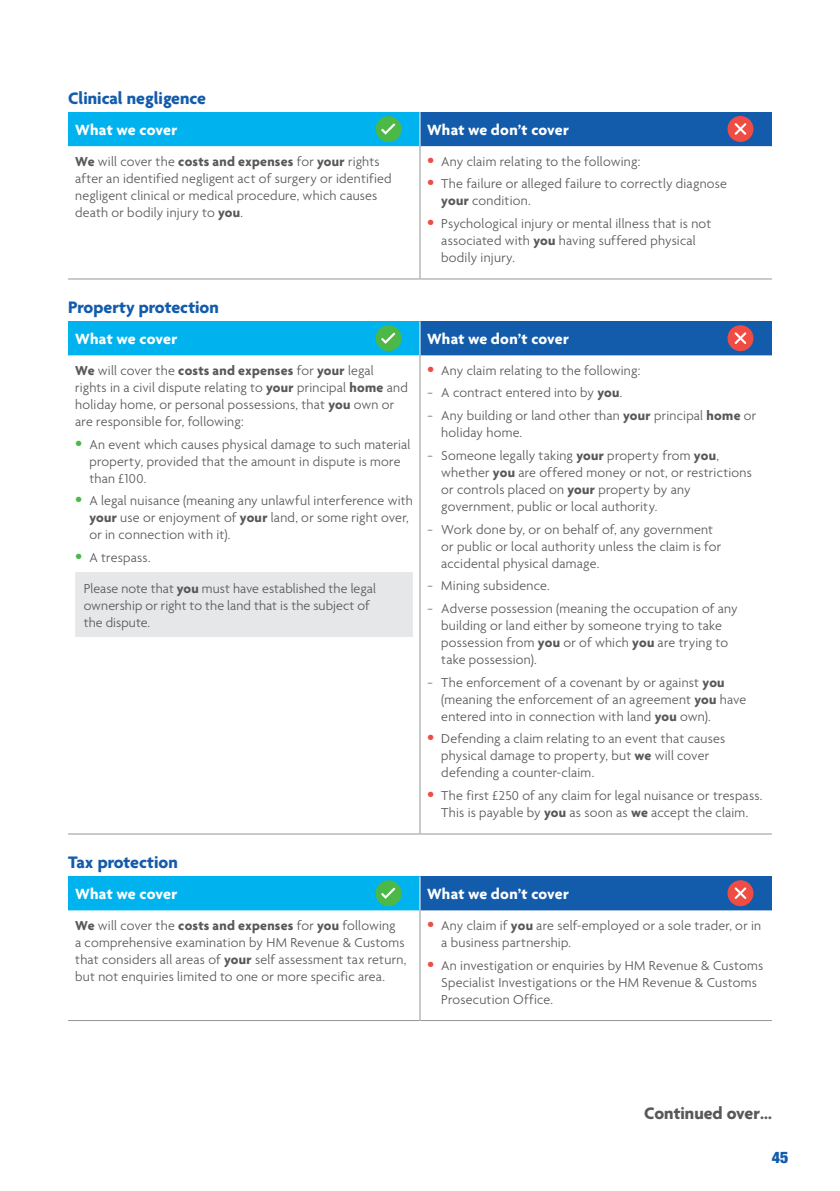
<style>
.page{position:relative;width:840px;height:1191px;background:#fff}
.page>*{position:absolute;margin:0;border:0;box-sizing:border-box;transform-origin:0 0}
.Sub_Header__1_col{font:700 18px "Agenda";color:#135cab}
.Body_Copy__1_col{font:700 18px "Agenda";color:#57585a}
.Table_-_What_We_Don{font:700 16px "Agenda";letter-spacing:.01em;color:#fff}
.Table_-_What_We_Cove{font:700 16px "Agenda";letter-spacing:.005em;color:#fff}
.t1{font:900 condensed 16px "Helvetica Neue LT Std";color:#135cab}
.Table_-_Body_text_7p{font:300 14px/17px "Agenda";letter-spacing:.015em;color:#57585a}
.T_Cs_Help_Text_2_lin{font:300 14px/17px "Agenda";letter-spacing:.005em;color:#57585a}
.s1{font-weight:700}
.s2{font-size:20.2px;color:#ef4d44}
.s3{font-size:20.2px;color:#4cb848}
</style>
<div class="page">
<div style="left:68px;top:112px;width:352px;height:34px;background:#00b3ef"></div>
<div style="left:420px;top:112px;width:351px;height:34px;background:#135cab"></div>
<svg style="left:68px;top:146px;width:703px;height:132px"></svg>
<hr style="left:419px;top:112px;width:1px;height:34px;background:#fff">
<hr style="left:419px;top:146px;width:1px;height:133px;background:#939598">
<hr style="left:68px;top:278px;width:351px;height:1px;background:#939598">
<hr style="left:420px;top:278px;width:351px;height:1px;background:#939598">
<svg style="left:375px;top:116px;width:26px;height:26px"></svg>
<svg style="left:727px;top:116px;width:26px;height:26px"></svg>
<div style="left:68px;top:321px;width:352px;height:34px;background:#00b3ef"></div>
<div style="left:420px;top:321px;width:351px;height:34px;background:#135cab"></div>
<hr style="left:419px;top:321px;width:1px;height:34px;background:#fff">
<hr style="left:419px;top:355px;width:1px;height:479px;background:#939598">
<hr style="left:68px;top:833px;width:351px;height:1px;background:#939598">
<hr style="left:420px;top:833px;width:351px;height:1px;background:#939598">
<svg style="left:375px;top:325px;width:26px;height:26px"></svg>
<svg style="left:727px;top:325px;width:26px;height:26px"></svg>
<div style="left:75px;top:572px;width:337px;height:65px;background:#e6e7e9"></div>
<div style="left:68px;top:876px;width:352px;height:34px;background:#00b3ef"></div>
<div style="left:420px;top:876px;width:351px;height:34px;background:#135cab"></div>
<svg style="left:68px;top:910px;width:703px;height:110px"></svg>
<hr style="left:419px;top:876px;width:1px;height:34px;background:#fff">
<hr style="left:419px;top:910px;width:1px;height:111px;background:#939598">
<hr style="left:68px;top:1020px;width:351px;height:1px;background:#939598">
<hr style="left:420px;top:1020px;width:351px;height:1px;background:#939598">
<svg style="left:375px;top:880px;width:26px;height:26px"></svg>
<svg style="left:727px;top:880px;width:26px;height:26px"></svg>
<p class="Sub_Header__1_col" style="left:68px;top:88px;width:139px">Clinical negligence</p>
<p class="Table_-_What_We_Cove" style="left:75px;top:121px;width:103px">What we cover</p>
<p class="Table_-_What_We_Don" style="left:427px;top:121px;width:143px">What we don’t cover</p>
<p class="Table_-_Body_text_7p" style="left:75px;top:153px;width:318px"><span class="s1">We</span> will cover the <span class="s1">costs and expenses</span> for <span class="s1">your</span> rights after an identified negligent act of surgery or identified negligent clinical or medical procedure, which causes death or bodily injury to <span class="s1">you</span>.</p>
<p class="Table_-_Body_text_7p" style="left:427px;top:153px;width:215px"><span class="s2">•</span> Any claim relating to the following:</p>
<p class="Table_-_Body_text_7p" style="left:441px;top:176px;width:287px;text-indent:-14px"><span class="s2">•</span> The failure or alleged failure to correctly diagnose <span class="s1">your</span> condition.</p>
<p class="Table_-_Body_text_7p" style="left:441px;top:216px;width:271px;text-indent:-14px"><span class="s2">•</span> Psychological injury or mental illness that is not associated with <span class="s1">you</span> having suffered physical bodily injury.</p>
<p class="Sub_Header__1_col" style="left:68px;top:297px;width:152px">Property protection</p>
<p class="Table_-_What_We_Cove" style="left:75px;top:330px;width:103px">What we cover</p>
<p class="Table_-_What_We_Don" style="left:427px;top:330px;width:143px">What we don’t cover</p>
<p class="Table_-_Body_text_7p" style="left:75px;top:363px;width:334px"><span class="s1">We</span> will cover the <span class="s1">costs and expenses</span> for <span class="s1">your</span> legal rights in a civil dispute relating to <span class="s1">your</span> principal <span class="s1">home</span> and holiday home, or personal possessions, that <span class="s1">you</span> own or are responsible for, following:</p>
<p class="Table_-_Body_text_7p" style="left:89px;top:436px;width:322px;text-indent:-14px"><span class="s3">•</span> An event which causes physical damage to such material property, provided that the amount in dispute is more than £100.</p>
<p class="Table_-_Body_text_7p" style="left:89px;top:493px;width:325px;text-indent:-14px"><span class="s3">•</span> A legal nuisance (meaning any unlawful interference with <span class="s1">your</span> use or enjoyment of <span class="s1">your</span> land, or some right over, or in connection with it).</p>
<p class="Table_-_Body_text_7p" style="left:75px;top:550px;width:77px"><span class="s3">•</span> A trespass.</p>
<p class="T_Cs_Help_Text_2_lin" style="left:84px;top:581px;width:293px">Please note that <span class="s1">you</span> must have established the legal ownership or right to the land that is the subject of the dispute.</p>
<p class="Table_-_Body_text_7p" style="left:427px;top:363px;width:215px"><span class="s2">•</span> Any claim relating to the following:</p>
<p class="Table_-_Body_text_7p" style="left:427px;top:385px;width:197px">− A contract entered into by <span class="s1">you</span>.</p>
<p class="Table_-_Body_text_7p" style="left:441px;top:408px;width:316px;text-indent:-14px">− Any building or land other than <span class="s1">your</span> principal <span class="s1">home</span> or holiday home.</p>
<p class="Table_-_Body_text_7p" style="left:441px;top:448px;width:312px;text-indent:-14px">− Someone legally taking <span class="s1">your</span> property from <span class="s1">you</span>, whether <span class="s1">you</span> are offered money or not, or restrictions or controls placed on <span class="s1">your</span> property by any government, public or local authority.</p>
<p class="Table_-_Body_text_7p" style="left:441px;top:521px;width:281px;text-indent:-14px">− Work done by, or on behalf of, any government or public or local authority unless the claim is for accidental physical damage.</p>
<p class="Table_-_Body_text_7p" style="left:427px;top:578px;width:124px">− Mining subsidence.</p>
<p class="Table_-_Body_text_7p" style="left:441px;top:601px;width:298px;text-indent:-14px">− Adverse possession (meaning the occupation of any building or land either by someone trying to take possession from <span class="s1">you</span> or of which <span class="s1">you</span> are trying to take possession).</p>
<p class="Table_-_Body_text_7p" style="left:441px;top:674px;width:306px;text-indent:-14px">− The enforcement of a covenant by or against <span class="s1">you </span>(meaning the enforcement of an agreement <span class="s1">you</span> have entered into in connection with land <span class="s1">you</span> own).</p>
<p class="Table_-_Body_text_7p" style="left:441px;top:731px;width:285px;text-indent:-14px"><span class="s2">•</span> Defending a claim relating to an event that causes physical damage to property, but <span class="s1">we</span> will cover defending a counter-claim.</p>
<p class="Table_-_Body_text_7p" style="left:427px;top:788px;width:337px;text-align:center"><span class="s2">•</span> The first £250 of any claim for legal nuisance or trespass.<br>This is payable by <span class="s1">you</span> as soon as <span class="s1">we</span> accept the claim.</p>
<p class="Sub_Header__1_col" style="left:68px;top:852px;width:111px">Tax protection</p>
<p class="Table_-_What_We_Cove" style="left:75px;top:885px;width:103px">What we cover</p>
<p class="Table_-_What_We_Don" style="left:427px;top:885px;width:143px">What we don’t cover</p>
<p class="Table_-_Body_text_7p" style="left:75px;top:917px;width:332px"><span class="s1">We</span> will cover the <span class="s1">costs and expenses</span> for <span class="s1">you</span> following<br>a comprehensive examination by HM Revenue &amp; Customs that considers all areas of <span class="s1">your</span> self assessment tax return, but not enquiries limited to one or more specific area.</p>
<p class="Table_-_Body_text_7p" style="left:441px;top:917px;width:321px;text-indent:-14px"><span class="s2">•</span> Any claim if <span class="s1">you</span> are self-employed or a sole trader, or in a business partnership.</p>
<p class="Table_-_Body_text_7p" style="left:441px;top:957px;width:323px;text-indent:-14px"><span class="s2">•</span> An investigation or enquiries by HM Revenue &amp; Customs<br>Specialist Investigations or the HM Revenue &amp; Customs<br>Prosecution Office.</p>
<p class="Body_Copy__1_col" style="left:644px;top:1103px;width:129px">Continued over…</p>
<p class="t1" style="left:771px;top:1147px;width:18px">45</p>
</div>
